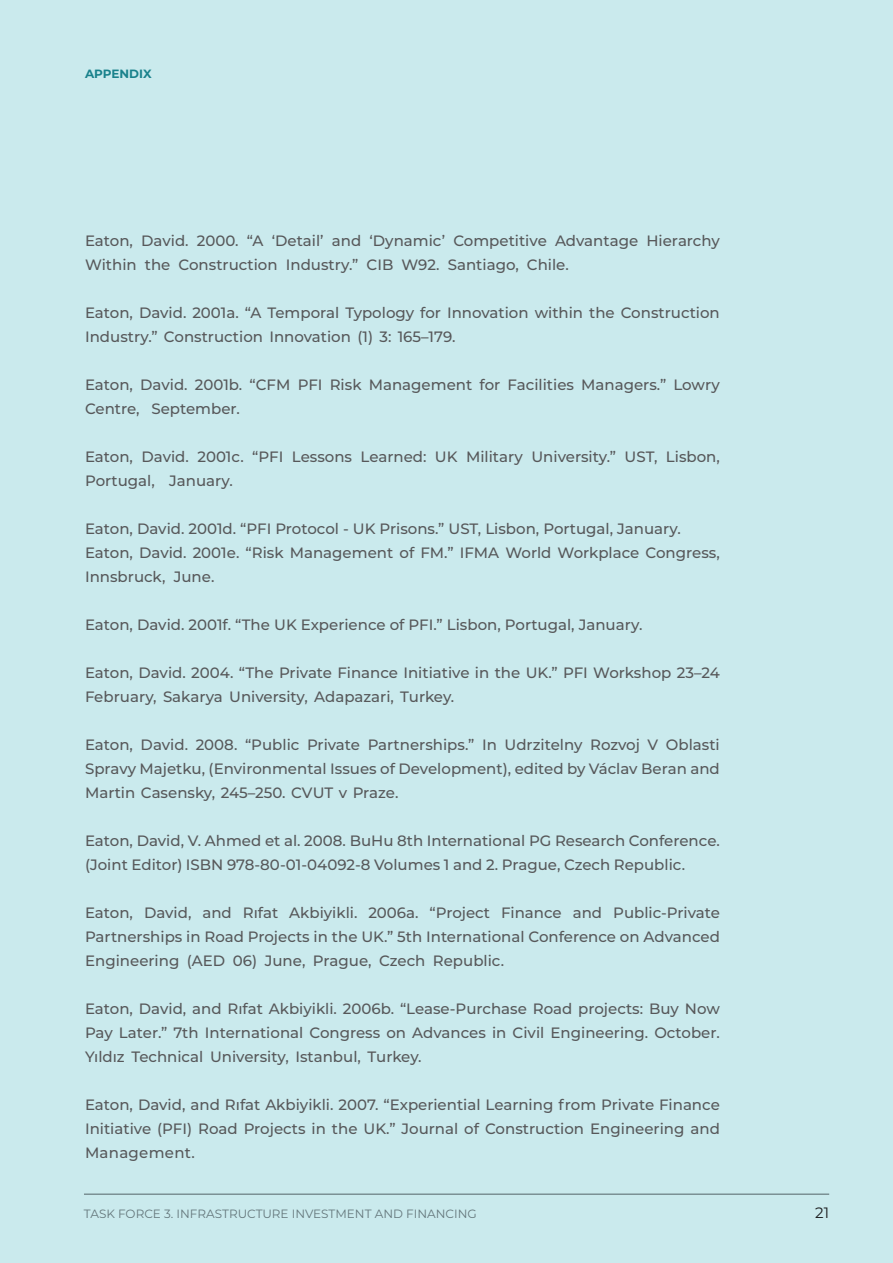
<style>
.page{position:relative;width:893px;height:1263px;background:#caeaed}
.page>*{position:absolute;margin:0;border:0;box-sizing:border-box;transform-origin:0 0}
.BODY_TEXT{font:500 15px/24px "Montserrat";color:#57585a}
.t1{font:15px "Montserrat";color:#231f20}
.t2{font:12px "Montserrat";color:#808285}
.t3{font:700 12px "Montserrat";color:#1a828c}
</style>
<div class="page">
<p class="t3" style="left:85px;top:65px;width:68px">APPENDIX</p>
<p class="BODY_TEXT" style="left:85px;top:228px;width:636px">Eaton, David. 2000. “A ‘Detail’ and ‘Dynamic’ Competitive Advantage Hierarchy<br>Within the Construction Industry.” CIB W92. Santiago, Chile.</p>
<p class="BODY_TEXT" style="left:85px;top:300px;width:636px">Eaton, David. 2001a. “A Temporal Typology for Innovation within the Construction<br>Industry.” Construction Innovation (1) 3: 165–179.</p>
<p class="BODY_TEXT" style="left:85px;top:372px;width:636px">Eaton, David. 2001b. “CFM PFI Risk Management for Facilities Managers.” Lowry<br>Centre, September.</p>
<p class="BODY_TEXT" style="left:85px;top:444px;width:636px">Eaton, David. 2001c. “PFI Lessons Learned: UK Military University.” UST, Lisbon,<br>Portugal, January.</p>
<p class="BODY_TEXT" style="left:85px;top:516px;width:597px">Eaton, David. 2001d. “PFI Protocol - UK Prisons.” UST, Lisbon, Portugal, January.</p>
<p class="BODY_TEXT" style="left:85px;top:540px;width:636px">Eaton, David. 2001e. “Risk Management of FM.” IFMA World Workplace Congress,<br>Innsbruck, June.</p>
<p class="BODY_TEXT" style="left:85px;top:612px;width:559px">Eaton, David. 2001f. “The UK Experience of PFI.” Lisbon, Portugal, January.</p>
<p class="BODY_TEXT" style="left:85px;top:660px;width:636px">Eaton, David. 2004. “The Private Finance Initiative in the UK.” PFI Workshop 23–24<br>February, Sakarya University, Adapazari, Turkey.</p>
<p class="BODY_TEXT" style="left:85px;top:732px;width:636px;text-align:justify">Eaton, David. 2008. “Public Private Partnerships.” In Udrzitelny Rozvoj V Oblasti Spravy Majetku, (Environmental Issues of Development), edited by Václav Beran and Martin Casensky, 245–250. CVUT v Praze.</p>
<p class="BODY_TEXT" style="left:85px;top:828px;width:636px">Eaton, David, V. Ahmed et al. 2008. BuHu 8th International PG Research Conference. (Joint Editor) ISBN 978-80-01-04092-8 Volumes 1 and 2. Prague, Czech Republic.</p>
<p class="BODY_TEXT" style="left:85px;top:900px;width:636px;text-align:justify">Eaton, David, and Rıfat Akbiyikli. 2006a. “Project Finance and Public-Private Partnerships in Road Projects in the UK.” 5th International Conference on Advanced Engineering (AED 06) June, Prague, Czech Republic.</p>
<p class="BODY_TEXT" style="left:85px;top:996px;width:636px;text-align:justify">Eaton, David, and Rıfat Akbiyikli. 2006b. “Lease-Purchase Road projects: Buy Now Pay Later.” 7th International Congress on Advances in Civil Engineering. October.<br>Yıldız Technical University, Istanbul, Turkey.</p>
<p class="BODY_TEXT" style="left:85px;top:1092px;width:636px;text-align:justify">Eaton, David, and Rıfat Akbiyikli. 2007. “Experiential Learning from Private Finance Initiative (PFI) Road Projects in the UK.” Journal of Construction Engineering and Management.</p>
<p class="t2" style="left:84px;top:1205px;width:394px">TASK FORCE 3. INFRASTRUCTURE INVESTMENT AND FINANCING</p>
<p class="t1" style="left:815px;top:1202px;width:15px">21</p>
</div>
